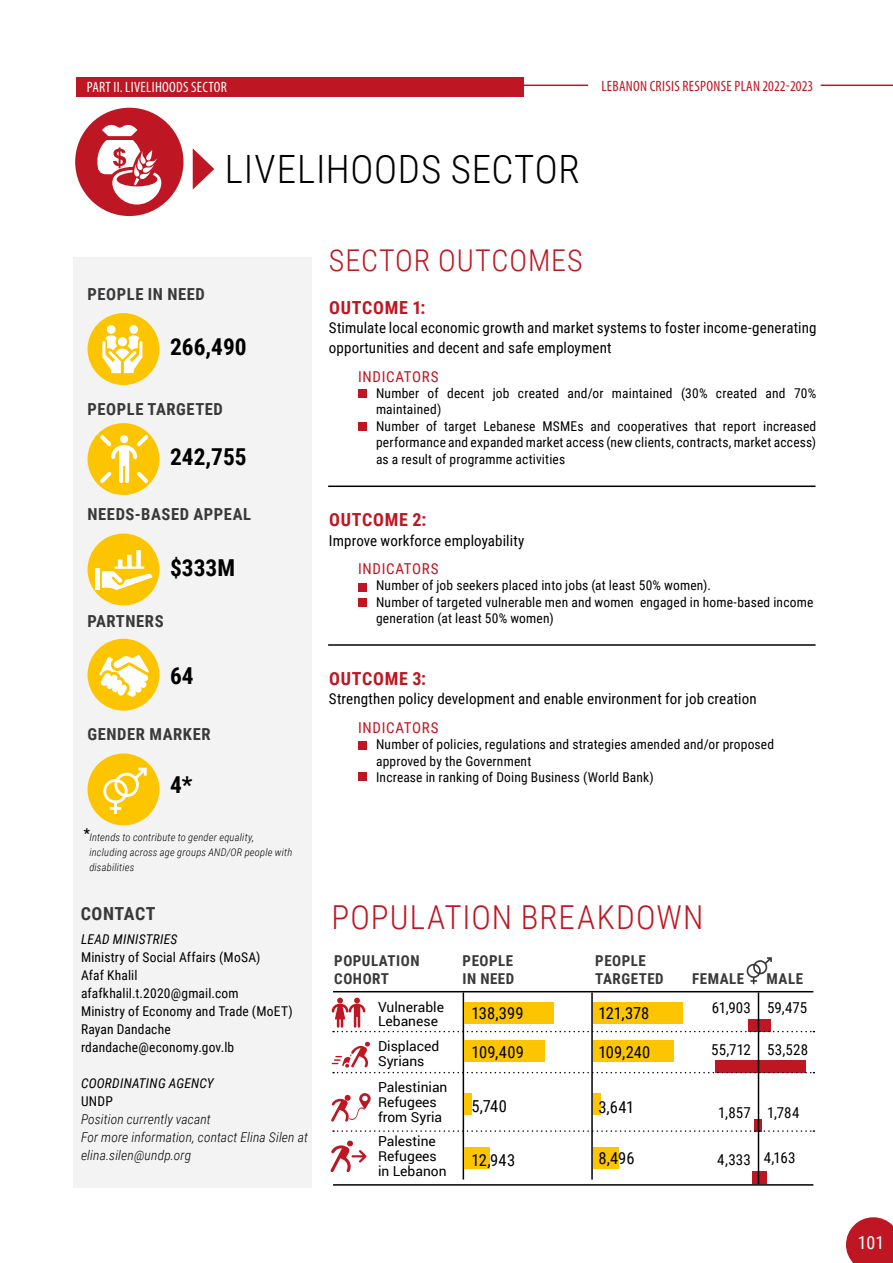
<style>
.page{position:relative;width:893px;height:1263px;background:#fff}
.page>*{position:absolute;margin:0;border:0;box-sizing:border-box;transform-origin:0 0}
.t1{font:300 39px "Roboto Condensed";letter-spacing:.02em;color:#000}
.t2{font:300 33px "Roboto Condensed";letter-spacing:.035em;color:#be1622}
.t3{font:300 30px "Roboto Condensed";letter-spacing:.03em;color:#be1622}
.t4{font:700 23.25px "Roboto Condensed";color:#000}
.t5{font:700 18px "Roboto Condensed";letter-spacing:.04em;color:#be1622}
.t6{font:700 18px "Roboto Condensed";letter-spacing:.025em;color:#39393b}
.t7{font:18px "Roboto Condensed";color:#fff}
.t8{font:700 16.5px "Roboto Condensed";letter-spacing:.035em;color:#39393b}
.t9{font:16.5px "Roboto Condensed";color:#000}
.t10{font:15px/19.5px "Roboto Condensed";letter-spacing:.01em;color:#000}
.t11{font:700 15px/18px "Roboto Condensed";letter-spacing:.035em;color:#39393b}
.t12{font:condensed 15px "Myriad Pro";letter-spacing:.02em;color:#be1622}
.t13{font:15px "Roboto Condensed";letter-spacing:.045em;color:#be1622}
.t14{font:condensed 15px "Myriad Pro";letter-spacing:.02em;color:#fff}
.t15{font:13.8px/15px "Roboto";color:#000}
.t16{font:13.5px/16.5px "Roboto Condensed";letter-spacing:.015em;color:#000}
.t17{font:italic 300 13.5px/18px "Roboto Condensed";letter-spacing:.01em;color:#000}
.t18{font:italic 13.5px "Roboto Condensed";letter-spacing:.015em;color:#000}
.t19{font:700 13.5px "Roboto Condensed";color:#000}
.t20{font:italic 300 10.5px/15px "Roboto Condensed";letter-spacing:.02em;color:#000}
</style>
<div class="page">
<div style="left:77px;top:77px;width:447px;height:19px;background:#be1622"></div>
<svg style="left:846px;top:1217px;width:47px;height:46px;background:#c6323d"></svg>
<hr style="left:821px;top:85px;width:72px;height:1px;background:#be1622">
<hr style="left:516px;top:85px;width:72px;height:1px;background:#be1622">
<svg style="left:753px;top:1171px;width:14px;height:13px"></svg>
<svg style="left:754px;top:1119px;width:8px;height:11px"></svg>
<div style="left:75px;top:108px;width:108px;height:108px;background:#be1622;border-radius:50%"></div>
<svg style="left:193px;top:148px;width:21px;height:41px"></svg>
<svg style="left:331px;top:1093px;width:40px;height:29px"></svg>
<svg style="left:330px;top:1140px;width:36px;height:32px"></svg>
<svg style="left:746px;top:957px;width:26px;height:27px"></svg>
<hr style="left:333px;top:991px;width:480px;height:1px;background:#000">
<svg style="left:332px;top:1041px;width:482px;height:32px"></svg>
<svg style="left:333px;top:1130px;width:481px;height:2px"></svg>
<hr style="left:333px;top:1184px;width:480px;height:1px;background:#000">
<hr style="left:463px;top:992px;width:1px;height:187px;background:#000">
<hr style="left:591px;top:992px;width:2px;height:187px;background:#000">
<hr style="left:758px;top:992px;width:1px;height:192px;background:#000">
<svg style="left:332px;top:998px;width:482px;height:34px"></svg>
<div style="left:464px;top:1002px;width:90px;height:21px;background:#fdc500"></div>
<div style="left:593px;top:1002px;width:90px;height:21px;background:#fdc500"></div>
<div style="left:464px;top:1041px;width:81px;height:21px;background:#fdc500"></div>
<div style="left:593px;top:1041px;width:81px;height:21px;background:#fdc500"></div>
<div style="left:464px;top:1093px;width:7px;height:21px;background:#fdc500"></div>
<div style="left:593px;top:1093px;width:7px;height:21px;background:#fdc500"></div>
<div style="left:464px;top:1147px;width:26px;height:21px;background:#fdc500"></div>
<div style="left:593px;top:1147px;width:25px;height:21px;background:#fdc500"></div>
<div style="left:358px;top:389px;width:8px;height:9px;background:#be1622"></div>
<div style="left:358px;top:583px;width:8px;height:8px;background:#be1622"></div>
<div style="left:358px;top:742px;width:8px;height:8px;background:#be1622"></div>
<div style="left:358px;top:598px;width:8px;height:9px;background:#be1622"></div>
<div style="left:358px;top:772px;width:8px;height:8px;background:#be1622"></div>
<div style="left:358px;top:422px;width:8px;height:9px;background:#be1622"></div>
<hr style="left:328px;top:485px;width:487px;height:2px;background:#000">
<hr style="left:328px;top:644px;width:487px;height:2px;background:#000">
<svg style="left:94px;top:124px;width:67px;height:81px"></svg>
<div style="left:74px;top:257px;width:238px;height:930px;background:#f3f3f4"></div>
<div style="left:88px;top:313px;width:71px;height:72px;background:#fdc500;border-radius:50%"></div>
<div style="left:88px;top:423px;width:71px;height:72px;background:#fdc500;border-radius:50%"></div>
<div style="left:88px;top:533px;width:71px;height:72px;background:#fdc500;border-radius:50%"></div>
<div style="left:88px;top:639px;width:71px;height:72px;background:#fdc500;border-radius:50%"></div>
<div style="left:88px;top:753px;width:71px;height:72px;background:#fdc500;border-radius:50%"></div>
<svg style="left:102px;top:325px;width:40px;height:48px"></svg>
<svg style="left:100px;top:655px;width:49px;height:42px"></svg>
<svg style="left:103px;top:768px;width:44px;height:46px"></svg>
<svg style="left:100px;top:435px;width:48px;height:48px"></svg>
<div style="left:120px;top:435px;width:8px;height:8px;background:#fff;border-radius:50%"></div>
<svg style="left:102px;top:550px;width:50px;height:40px"></svg>
<div style="left:95px;top:569px;width:5px;height:21px;background:#fff"></div>
<p class="t14" style="left:87px;top:78px;width:141px">PART II. LIVELIHOODS SECTOR</p>
<p class="t12" style="left:601px;top:77px;width:213px">LEBANON CRISIS RESPONSE PLAN 2022-2023</p>
<h1 class="t1" style="left:225px;top:142px;width:357px">LIVELIHOODS SECTOR</h1>
<p class="t8" style="left:88px;top:282px;width:119px">PEOPLE IN NEED</p>
<h3 class="t4" style="left:170px;top:331px;width:78px">266,490</h3>
<p class="t8" style="left:88px;top:398px;width:137px">PEOPLE TARGETED</p>
<h3 class="t4" style="left:170px;top:441px;width:78px">242,755</h3>
<p class="t8" style="left:88px;top:503px;width:165px">NEEDS-BASED APPEAL</p>
<h3 class="t4" style="left:170px;top:551px;width:66px">$333M</h3>
<p class="t8" style="left:88px;top:610px;width:78px">PARTNERS</p>
<h3 class="t4" style="left:170px;top:659px;width:25px">64</h3>
<p class="t8" style="left:88px;top:723px;width:125px">GENDER MARKER</p>
<h3 class="t4" style="left:170px;top:768px;width:24px">4*</h3>
<p class="t19" style="left:84px;top:823px;width:8px">*</p>
<p class="t20" style="left:89px;top:829px;width:204px">Intends to contribute to gender equality, including across age groups AND/OR people with disabilities</p>
<h3 class="t6" style="left:81px;top:901px;width:76px">CONTACT</h3>
<p class="t18" style="left:81px;top:929px;width:98px">LEAD MINISTRIES</p>
<p class="t16" style="left:81px;top:947px;width:213px;line-height:18px">Ministry of Social Affairs (MoSA)<br>Afaf Khalil afafkhalil.t.2020@gmail.com<br>Ministry of Economy and Trade (MoET)<br>Rayan Dandache rdandache@economy.gov.lb</p>
<p class="t18" style="left:81px;top:1073px;width:134px">COORDINATING AGENCY</p>
<p class="t16" style="left:81px;top:1092px;width:33px">UNDP</p>
<p class="t17" style="left:81px;top:1109px;width:228px">Position currently vacant<br>For more information, contact Elina Silen at elina.silen@undp.org</p>
<h3 class="t3" style="left:329px;top:239px;width:255px">SECTOR OUTCOMES</h3>
<h3 class="t5" style="left:329px;top:295px;width:98px">OUTCOME 1:</h3>
<p class="t10" style="left:329px;top:318px;width:489px">Stimulate local economic growth and market systems to foster income-generating opportunities and decent and safe employment</p>
<p class="t13" style="left:358px;top:366px;width:82px">INDICATORS</p>
<p class="t16" style="left:376px;top:384px;width:442px">Number of decent job created and/or maintained (30% created and 70% maintained)<br>Number of target Lebanese MSMEs and cooperatives that report increased performance and expanded market access (new clients, contracts, market access) as a result of programme activities</p>
<h3 class="t5" style="left:329px;top:507px;width:99px">OUTCOME 2:</h3>
<p class="t10" style="left:329px;top:530px;width:197px">Improve workforce employability</p>
<p class="t13" style="left:358px;top:558px;width:82px">INDICATORS</p>
<p class="t16" style="left:376px;top:577px;width:439px">Number of job seekers placed into jobs (at least 50% women).<br>Number of targeted vulnerable men and women engaged in home-based income generation (at least 50% women)</p>
<h3 class="t5" style="left:329px;top:666px;width:98px">OUTCOME 3:</h3>
<p class="t10" style="left:329px;top:689px;width:429px">Strengthen policy development and enable environment for job creation</p>
<p class="t13" style="left:358px;top:717px;width:82px">INDICATORS</p>
<p class="t16" style="left:376px;top:735px;width:400px">Number of policies, regulations and strategies amended and/or proposed approved by the Government<br>Increase in ranking of Doing Business (World Bank)</p>
<h2 class="t2" style="left:331px;top:894px;width:374px">POPULATION BREAKDOWN</h2>
<p class="t11" style="left:334px;top:951px;width:87px">POPULATION<br>COHORT</p>
<p class="t11" style="left:463px;top:951px;width:53px">PEOPLE<br>IN NEED</p>
<p class="t11" style="left:595px;top:951px;width:70px">PEOPLE<br>TARGETED</p>
<p class="t15" style="left:378px;top:1000px;width:67px;line-height:13.5px">Vulnerable<br>Lebanese</p>
<p class="t15" style="left:378px;top:1038px;width:63px">Displaced<br>Syrians</p>
<p class="t15" style="left:378px;top:1079px;width:71px">Palestinian<br>Refugees from Syria</p>
<p class="t15" style="left:378px;top:1133px;width:70px">Palestine<br>Refugees in Lebanon</p>
<p class="t9" style="left:471px;top:1001px;width:54px">138,399</p>
<p class="t9" style="left:471px;top:1040px;width:54px">109,409</p>
<p class="t9" style="left:471px;top:1094px;width:37px">5,740</p>
<p class="t9" style="left:471px;top:1148px;width:45px">12,943</p>
<p class="t9" style="left:598px;top:1001px;width:52px">121,378</p>
<p class="t9" style="left:598px;top:1040px;width:54px">109,240</p>
<p class="t9" style="left:598px;top:1095px;width:37px">3,641</p>
<p class="t9" style="left:598px;top:1146px;width:38px">8,496</p>
<p class="t11" style="left:692px;top:969px;width:54px">FEMALE</p>
<p class="t11" style="left:767px;top:969px;width:38px">MALE</p>
<p class="t10" style="left:712px;top:997px;width:41px">61,903</p>
<p class="t10" style="left:711px;top:1039px;width:41px">55,712</p>
<p class="t10" style="left:767px;top:997px;width:42px">59,475</p>
<p class="t10" style="left:767px;top:1039px;width:42px">53,528</p>
<p class="t10" style="left:718px;top:1102px;width:34px">1,857</p>
<p class="t10" style="left:717px;top:1149px;width:35px">4,333</p>
<p class="t10" style="left:767px;top:1102px;width:34px">1,784</p>
<p class="t10" style="left:764px;top:1147px;width:33px">4,163</p>
<h3 class="t7" style="left:858px;top:1230px;width:28px">101</h3>
</div>
